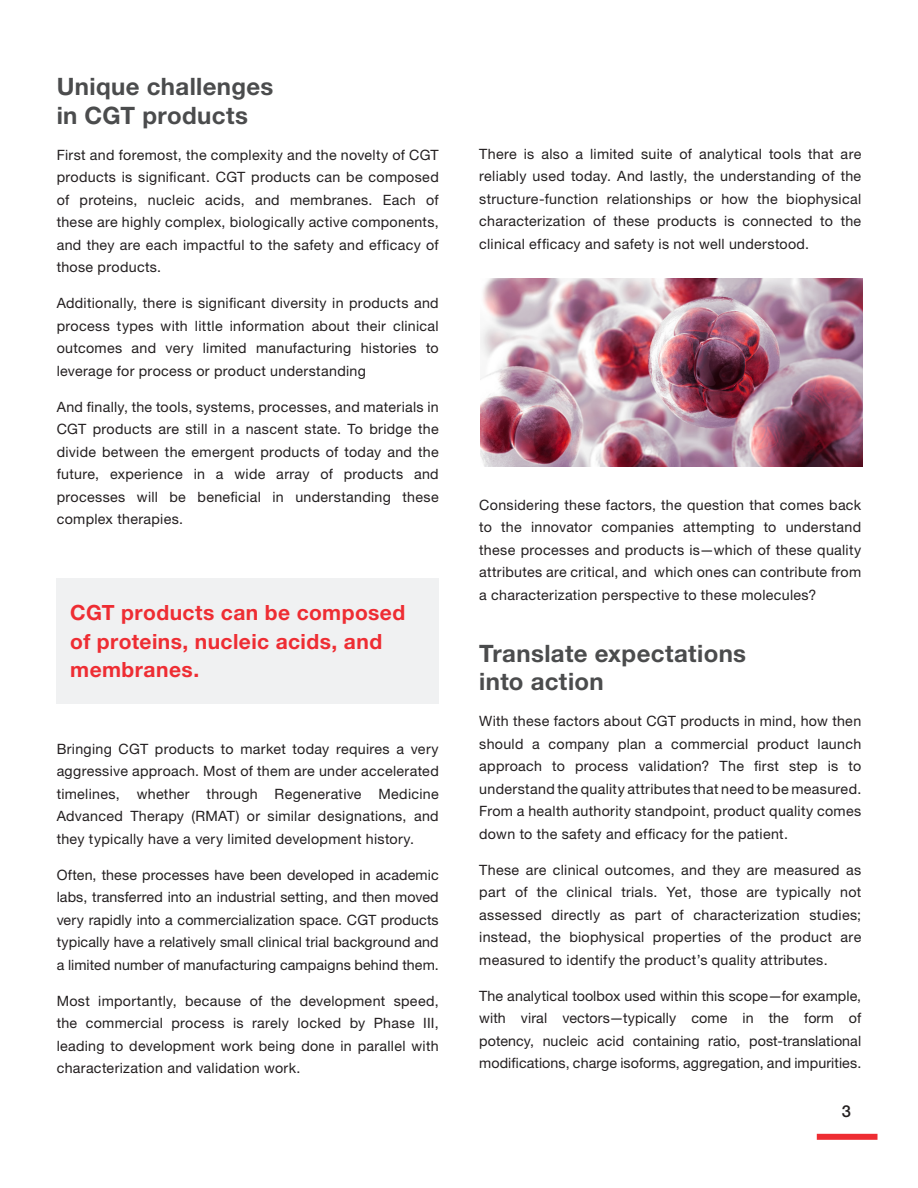
<style>
.page{position:relative;width:918px;height:1188px;background:#fff}
.page>*{position:absolute;margin:0;border:0;box-sizing:border-box;transform-origin:0 0}
.PATH_WP_Heading{font:700 24px/28.5px "Helvetica Neue LT Std";letter-spacing:.015em;color:#4b4c4d}
.PATH_WP_Callout_with{font:700 21px/28.5px "Helvetica Neue LT Std";letter-spacing:.02em;color:#ee2d33}
.t1{font:500 16.5px "Helvetica Neue LT Std";color:#231f20}
.PATH_WP_Body{font:14.25px/22.5px "Helvetica Neue LT Std";letter-spacing:.02em;color:#231f20;text-align:justify}
</style>
<div class="page">
<div style="left:817px;top:1134px;width:61px;height:6px;background:#ee2d33"></div>
<div style="left:57px;top:578px;width:382px;height:125px;background:#f0f1f2"></div>
<img style="left:481px;top:279px;width:382px;height:188px">
<p class="PATH_WP_Heading" style="left:57px;top:72px;width:218px">Unique challenges in CGT products</p>
<p class="PATH_WP_Body" style="left:57px;top:143px;width:384px">First and foremost, the complexity and the novelty of CGT products is significant. CGT products can be composed of proteins, nucleic acids, and membranes. Each of these are highly complex, biologically active components, and they are each impactful to the safety and efficacy of those products.</p>
<p class="PATH_WP_Body" style="left:57px;top:291px;width:384px">Additionally, there is significant diversity in products and process types with little information about their clinical outcomes and very limited manufacturing histories to leverage for process or product understanding</p>
<p class="PATH_WP_Body" style="left:57px;top:395px;width:384px">And finally, the tools, systems, processes, and materials in CGT products are still in a nascent state. To bridge the divide between the emergent products of today and the future, experience in a wide array of products and processes will be beneficial in understanding these complex therapies.</p>
<p class="PATH_WP_Callout_with" style="left:70px;top:598px;width:337px">CGT products can be composed of proteins, nucleic acids, and membranes.</p>
<p class="PATH_WP_Body" style="left:57px;top:737px;width:384px">Bringing CGT products to market today requires a very aggressive approach. Most of them are under accelerated timelines, whether through Regenerative Medicine Advanced Therapy (RMAT) or similar designations, and they typically have a very limited development history.</p>
<p class="PATH_WP_Body" style="left:57px;top:863px;width:384px">Often, these processes have been developed in academic labs, transferred into an industrial setting, and then moved very rapidly into a commercialization space. CGT products typically have a relatively small clinical trial background and a limited number of manufacturing campaigns behind them.</p>
<p class="PATH_WP_Body" style="left:57px;top:989px;width:384px">Most importantly, because of the development speed, the commercial process is rarely locked by Phase III, leading to development work being done in parallel with characterization and validation work.</p>
<p class="PATH_WP_Body" style="left:479px;top:142px;width:384px">There is also a limited suite of analytical tools that are reliably used today. And lastly, the understanding of the structure-function relationships or how the biophysical characterization of these products is connected to the clinical efficacy and safety is not well understood.</p>
<p class="PATH_WP_Body" style="left:479px;top:493px;width:384px">Considering these factors, the question that comes back to the innovator companies attempting to understand these processes and products is—which of these quality attributes are critical, and which ones can contribute from a characterization perspective to these molecules?</p>
<p class="PATH_WP_Heading" style="left:479px;top:639px;width:268px">Translate expectations into action</p>
<p class="PATH_WP_Body" style="left:479px;top:710px;width:384px">With these factors about CGT products in mind, how then should a company plan a commercial product launch approach to process validation? The first step is to understand the quality attributes that need to be measured.<br>From a health authority standpoint, product quality comes down to the safety and efficacy for the patient.</p>
<p class="PATH_WP_Body" style="left:479px;top:858px;width:384px">These are clinical outcomes, and they are measured as part of the clinical trials. Yet, those are typically not assessed directly as part of characterization studies; instead, the biophysical properties of the product are measured to identify the product’s quality attributes.</p>
<p class="PATH_WP_Body" style="left:479px;top:984px;width:384px">The analytical toolbox used within this scope—for example, with viral vectors—typically come in the form of potency, nucleic acid containing ratio, post-translational modifications, charge isoforms, aggregation, and impurities.</p>
<p class="t1" style="left:842px;top:1101px;width:11px">3</p>
</div>
